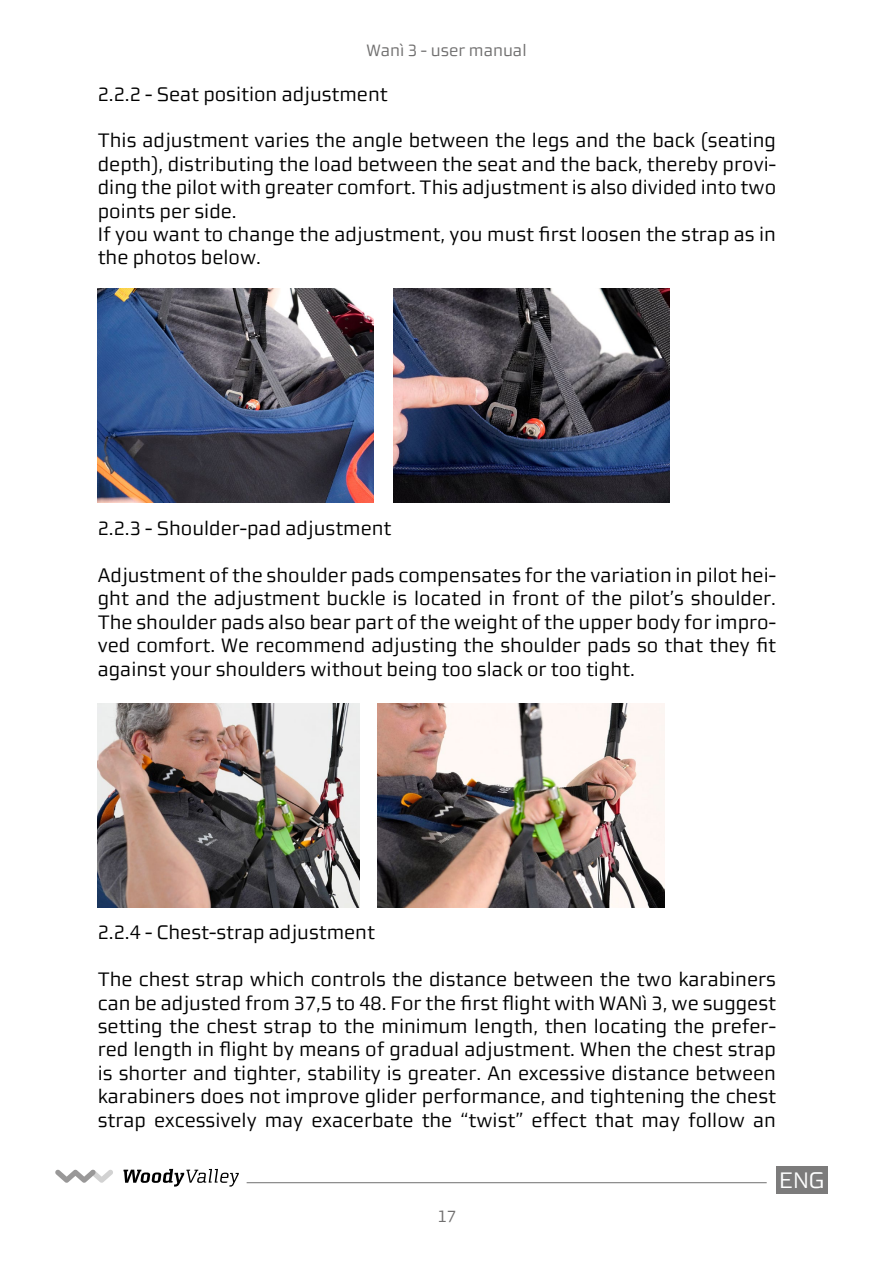
<style>
.page{position:relative;width:893px;height:1263px;background:#fff}
.page>*{position:absolute;margin:0;border:0;box-sizing:border-box;transform-origin:0 0}
.t1{font:22.5px "Morgan Sans Lining";color:#fff}
.t2{font:19.5px/23.4px "Morgan Sans Lining";color:#000;text-align:justify}
.t3{font:16.5px "Morgan Sans Lining";color:#706f6f}
</style>
<div class="page">
<hr style="left:247px;top:1182px;width:520px;height:1px;background:#706f6f">
<svg style="left:123px;top:1169px;width:116px;height:17px"></svg>
<svg style="left:55px;top:1169px;width:58px;height:14px"></svg>
<div style="left:776px;top:1166px;width:51px;height:28px;background:#7c7b7b"></div>
<img style="left:98px;top:288px;width:276px;height:215px">
<img style="left:393px;top:288px;width:276px;height:215px">
<img style="left:98px;top:704px;width:262px;height:203px">
<img style="left:378px;top:704px;width:286px;height:203px">
<p class="t3" style="left:366px;top:41px;width:162px">Wanì 3 - user manual</p>
<p class="t2" style="left:98px;top:82px;width:291px">2.2.2 - Seat position adjustment</p>
<p class="t2" style="left:98px;top:129px;width:680px;text-align:left">This adjustment varies the angle between the legs and the back (seating depth), distributing the load between the seat and the back, thereby provi&shy;ding the pilot with greater comfort. This adjustment is also divided into two points per side.<br>If you want to change the adjustment, you must first loosen the strap as in the photos below.</p>
<p class="t2" style="left:98px;top:516px;width:295px">2.2.3 - Shoulder-pad adjustment</p>
<p class="t2" style="left:98px;top:563px;width:680px">Adjustment of the shoulder pads compensates for the variation in pilot hei&shy;ght and the adjustment buckle is located in front of the pilot’s shoulder.<br>The shoulder pads also bear part of the weight of the upper body for impro&shy;ved comfort. We recommend adjusting the shoulder pads so that they fit against your shoulders without being too slack or too tight.</p>
<p class="t2" style="left:98px;top:921px;width:279px">2.2.4 - Chest-strap adjustment</p>
<p class="t2" style="left:98px;top:968px;width:680px">The chest strap which controls the distance between the two karabiners can be adjusted from 37,5 to 48. For the first flight with WANì 3, we suggest setting the chest strap to the minimum length, then locating the prefer&shy;red length in flight by means of gradual adjustment. When the chest strap is shorter and tighter, stability is greater. An excessive distance between karabiners does not improve glider performance, and tightening the chest strap excessively may exacerbate the “twist” effect that may follow an</p>
<p class="t3" style="left:437px;top:1207px;width:20px">17</p>
<p class="t1" style="left:779px;top:1167px;width:47px">ENG</p>
</div>
